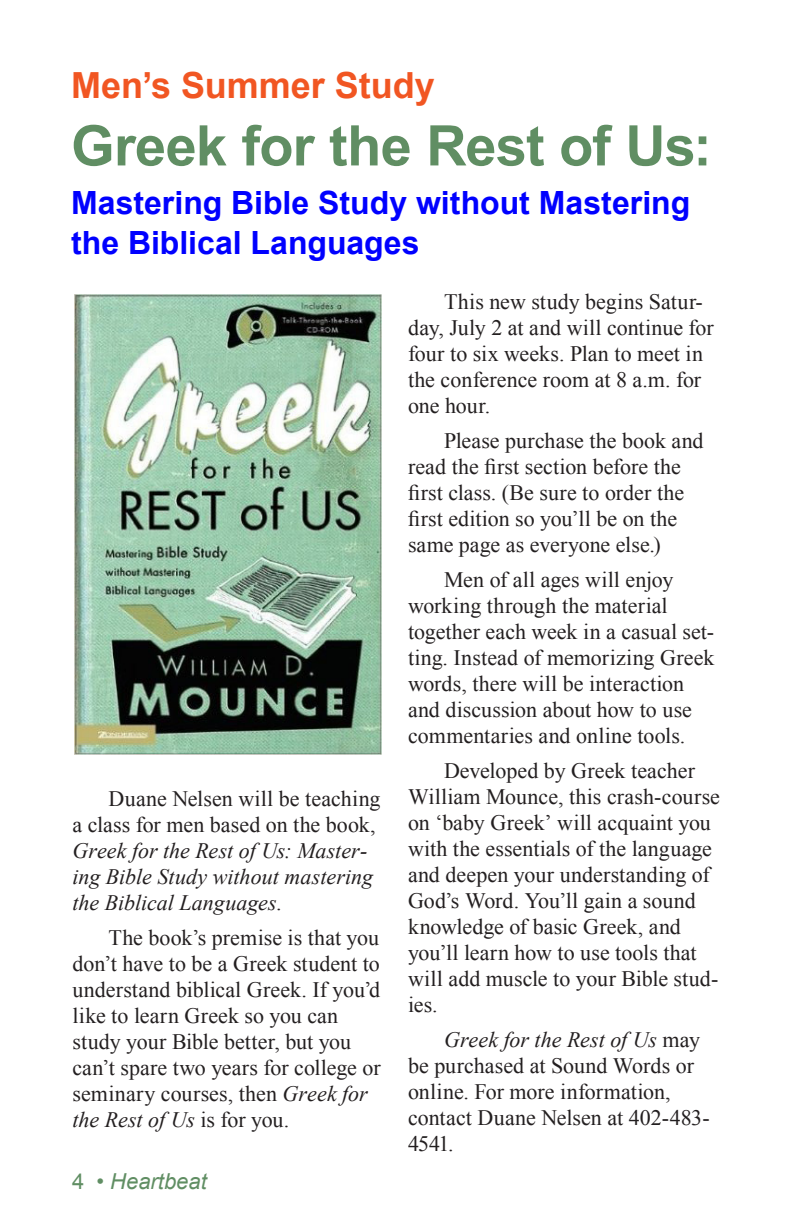
<style>
.page{position:relative;width:792px;height:1224px;background:#fff}
.page>*{position:absolute;margin:0;border:0;box-sizing:border-box;transform-origin:0 0}
.t1{font:700 56px "Arial";letter-spacing:-.015em;color:#608e63}
.t2{font:700 36px "Arial";color:#f15622}
.t3{font:700 32px/40px "Arial";color:#00f}
.Text{font:22px/26px "Times New Roman";color:#231f20}
.Text-2{font:italic 22px/26px "Times New Roman";color:#231f20}
.t4{font:italic 22px "Arial";color:#608e63}
.s1{font-style:normal}
.s2{font-style:italic}
</style>
<div class="page">
<img style="left:75px;top:294px;width:306px;height:460px">
<p class="t2" style="left:71px;top:66px;width:365px">Men’s Summer Study</p>
<p class="t1" style="left:71px;top:115px;width:642px">Greek for the Rest of Us:</p>
<p class="t3" style="left:71px;top:183px;width:621px">Mastering Bible Study without Mastering the Biblical Languages</p>
<p class="Text-2" style="left:72px;top:785px;width:310px;text-indent:36px"><span class="s1">Duane Nelsen will be teaching a class for men based on the book,<br></span>Greek for the Rest of Us: Master&shy;ing Bible Study without mastering the Biblical Languages<span class="s1">.</span></p>
<p class="Text" style="left:72px;top:924px;width:310px;text-indent:36px">The book’s premise is that you don’t have to be a Greek student to understand biblical Greek. If you’d like to learn Greek so you can study your Bible better, but you can’t spare two years for college or seminary courses, then <span class="s2">Greek for the Rest of Us</span> is for you.</p>
<p class="t4" style="left:72px;top:1169px;width:136px"><span class="s1">4 •</span> Heartbeat</p>
<p class="Text" style="left:408px;top:289px;width:307px;text-indent:36px">This new study begins Satur&shy;day, July 2 at and will continue for four to six weeks. Plan to meet in the conference room at 8 a.m. for one hour.</p>
<p class="Text" style="left:408px;top:428px;width:297px;text-indent:36px">Please purchase the book and read the first section before the first class. (Be sure to order the first edition so you’ll be on the same page as everyone else.)</p>
<p class="Text" style="left:408px;top:567px;width:308px;text-indent:36px">Men of all ages will enjoy working through the material together each week in a casual set&shy;ting. Instead of memorizing Greek words, there will be interaction and discussion about how to use commentaries and online tools.</p>
<p class="Text" style="left:408px;top:758px;width:314px;text-indent:36px">Developed by Greek teacher<br>William Mounce, this crash-course on ‘baby Greek’ will acquaint you with the essentials of the language and deepen your understanding of<br>God’s Word. You’ll gain a sound knowledge of basic Greek, and you’ll learn how to use tools that will add muscle to your Bible stud&shy;ies.</p>
<p class="Text" style="left:408px;top:1027px;width:303px;text-indent:36px"><span class="s2">Greek for the Rest of Us</span> may be purchased at Sound Words or online. For more information, contact Duane Nelsen at 402-483-<br>4541.</p>
</div>
